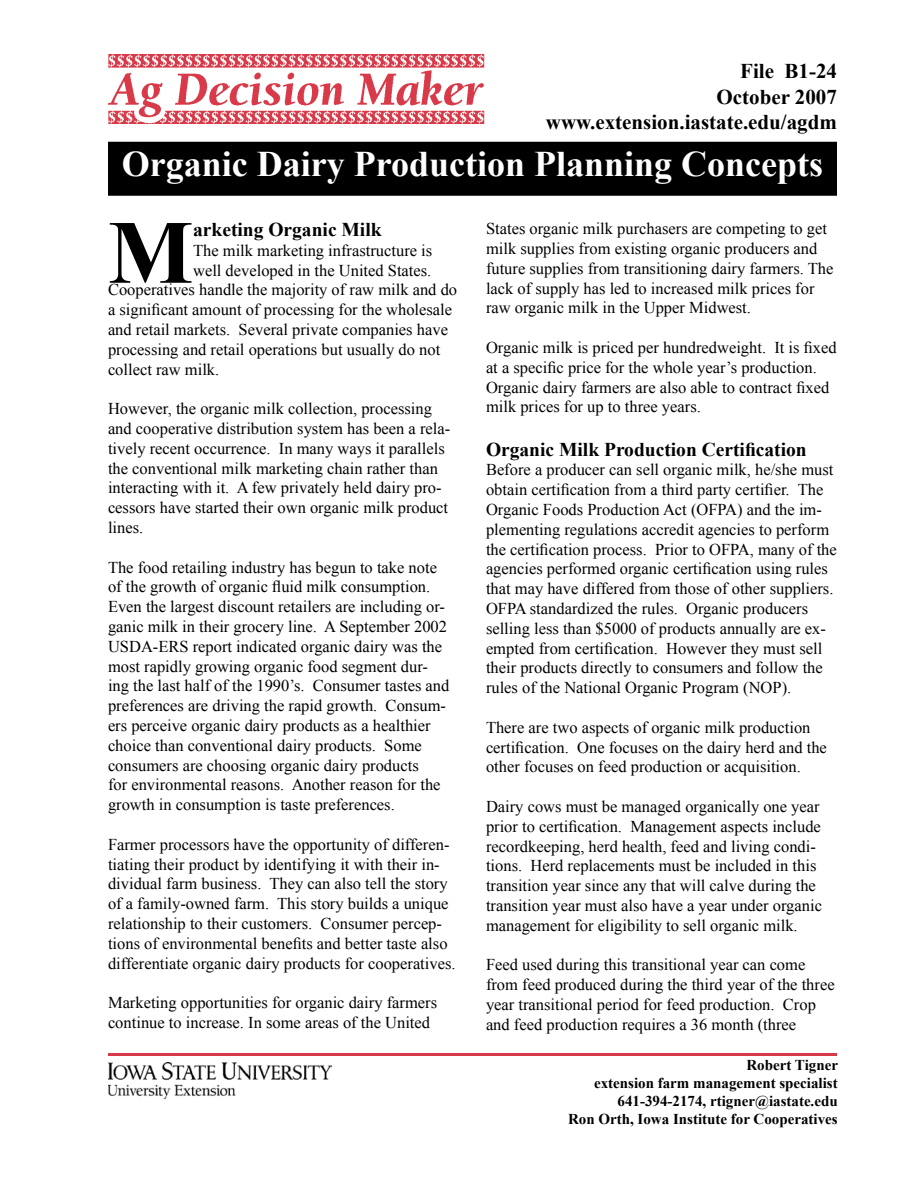
<style>
.page{position:relative;width:918px;height:1188px;background:#fff}
.page>*{position:absolute;margin:0;border:0;box-sizing:border-box;transform-origin:0 0}
.t1{font:700 90.15px "Times New Roman";color:#000}
.t2{font:700 36px "Times New Roman";color:#fff}
.t3{font:700 21px/25.2px "Times New Roman";color:#000;text-align:right}
.t4{font:700 19.5px "Times New Roman";color:#000}
.t5{font:16.5px/19.8px "Times New Roman";color:#000}
.t6{font:700 15px/18px "Times New Roman";color:#000;text-align:right}
</style>
<div class="page">
<img style="left:108px;top:54px;width:377px;height:70px">
<div style="left:109px;top:142px;width:727px;height:53px;background:#000"></div>
<div style="left:108px;top:142px;width:729px;height:54px;border:2px solid #000"></div>
<hr style="left:108px;top:1053px;width:729px;height:3px;background:#d83a49">
<img style="left:108px;top:1063px;width:224px;height:35px">
<p class="t3" style="left:546px;top:59px;width:293px">File B1-24<br>October 2007 www.extension.iastate.edu/agdm</p>
<h2 class="t2" style="left:122px;top:143px;width:703px">Organic Dairy Production Planning Concepts</h2>
<h1 class="t1" style="left:108px;top:200px;width:87px">M</h1>
<p class="t4" style="left:193px;top:218px;width:190px">arketing Organic Milk</p>
<p class="t5" style="left:193px;top:240px;width:241px">The milk marketing infrastructure is</p>
<p class="t5" style="left:193px;top:260px;width:240px">well developed in the United States.</p>
<p class="t5" style="left:108px;top:280px;width:351px">Cooperatives handle the majority of raw milk and do</p>
<p class="t5" style="left:108px;top:300px;width:346px">a significant amount of processing for the wholesale</p>
<p class="t5" style="left:108px;top:319px;width:341px">and retail markets. Several private companies have</p>
<p class="t5" style="left:108px;top:339px;width:334px">processing and retail operations but usually do not</p>
<p class="t5" style="left:108px;top:359px;width:113px">collect raw milk.</p>
<p class="t5" style="left:108px;top:399px;width:344px">However, the organic milk collection, processing and cooperative distribution system has been a rela&shy;tively recent occurrence. In many ways it parallels the conventional milk marketing chain rather than interacting with it. A few privately held dairy pro&shy;cessors have started their own organic milk product lines.</p>
<p class="t5" style="left:108px;top:557px;width:343px">The food retailing industry has begun to take note of the growth of organic fluid milk consumption.<br>Even the largest discount retailers are including or&shy;ganic milk in their grocery line. A September 2002<br>USDA-ERS report indicated organic dairy was the most rapidly growing organic food segment dur&shy;ing the last half of the 1990’s. Consumer tastes and preferences are driving the rapid growth. Consum&shy;ers perceive organic dairy products as a healthier choice than conventional dairy products. Some consumers are choosing organic dairy products<br>for environmental reasons. Another reason for the growth in consumption is taste preferences.</p>
<p class="t5" style="left:108px;top:834px;width:349px">Farmer processors have the opportunity of differen&shy;tiating their product by identifying it with their in&shy;dividual farm business. They can also tell the story of a family-owned farm. This story builds a unique relationship to their customers. Consumer percep&shy;tions of environmental benefits and better taste also differentiate organic dairy products for cooperatives.</p>
<p class="t5" style="left:108px;top:993px;width:331px">Marketing opportunities for organic dairy farmers continue to increase. In some areas of the United</p>
<p class="t5" style="left:486px;top:219px;width:349px">States organic milk purchasers are competing to get milk supplies from existing organic producers and future supplies from transitioning dairy farmers. The lack of supply has led to increased milk prices for raw organic milk in the Upper Midwest.</p>
<p class="t5" style="left:486px;top:337px;width:352px">Organic milk is priced per hundredweight. It is fixed at a specific price for the whole year’s production.<br>Organic dairy farmers are also able to contract fixed milk prices for up to three years.</p>
<p class="t4" style="left:486px;top:438px;width:322px">Organic Milk Production Certification</p>
<p class="t5" style="left:486px;top:460px;width:352px">Before a producer can sell organic milk, he/she must obtain certification from a third party certifier. The Organic Foods Production Act (OFPA) and the im&shy;plementing regulations accredit agencies to perform the certification process. Prior to OFPA, many of the agencies performed organic certification using rules that may have differed from those of other suppliers.<br>OFPA standardized the rules. Organic producers selling less than $5000 of products annually are ex&shy;empted from certification. However they must sell their products directly to consumers and follow the rules of the National Organic Program (NOP).</p>
<p class="t5" style="left:486px;top:717px;width:342px">There are two aspects of organic milk production certification. One focuses on the dairy herd and the other focuses on feed production or acquisition.</p>
<p class="t5" style="left:486px;top:796px;width:338px">Dairy cows must be managed organically one year prior to certification. Management aspects include recordkeeping, herd health, feed and living condi&shy;tions. Herd replacements must be included in this transition year since any that will calve during the transition year must also have a year under organic management for eligibility to sell organic milk.</p>
<p class="t5" style="left:486px;top:955px;width:350px">Feed used during this transitional year can come from feed produced during the third year of the three year transitional period for feed production. Crop and feed production requires a 36 month (three</p>
<p class="t6" style="left:568px;top:1056px;width:271px">Robert Tigner<br>extension farm management specialist 641-394-2174, rtigner@iastate.edu<br>Ron Orth, Iowa Institute for Cooperatives</p>
</div>
